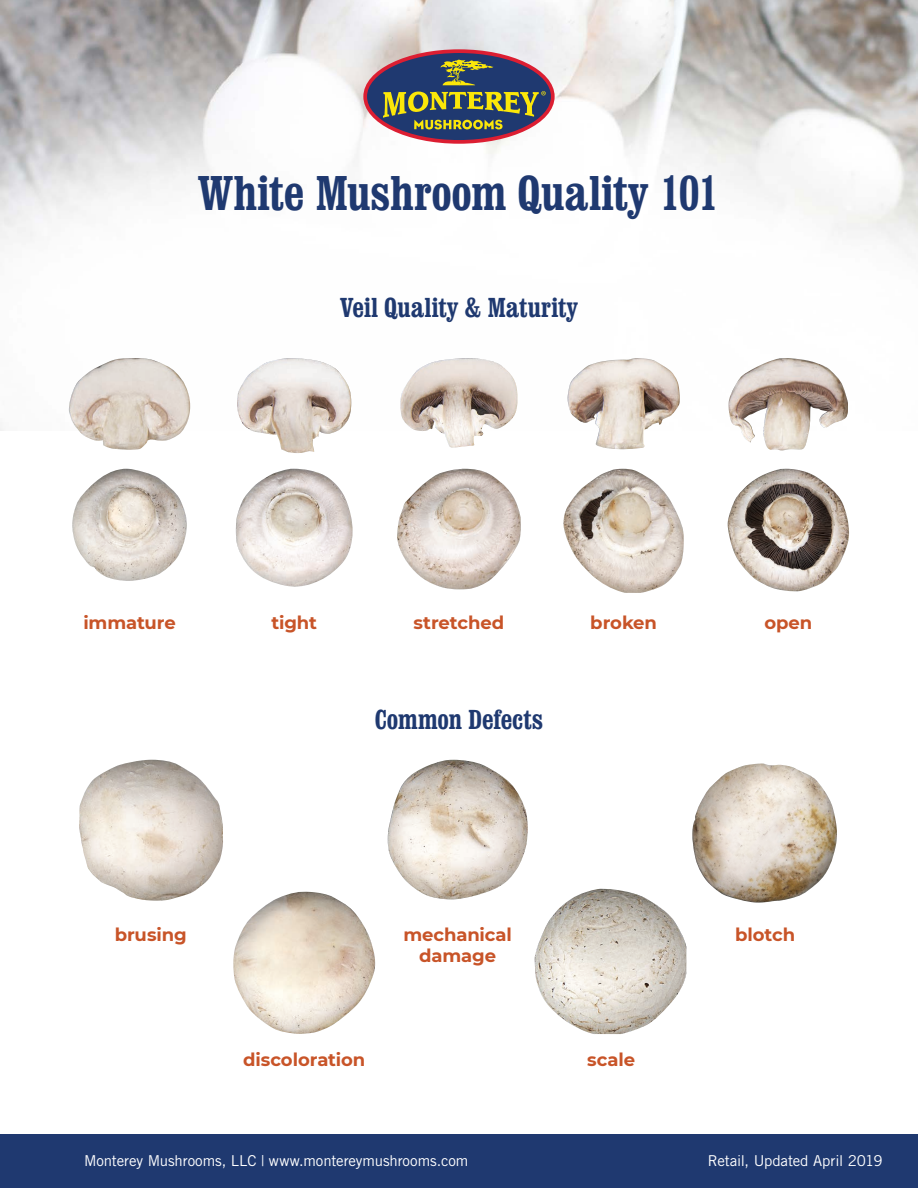
<style>
.page{position:relative;width:918px;height:1188px;background:#fff}
.page>*{position:absolute;margin:0;border:0;box-sizing:border-box;transform-origin:0 0}
.t1{font:700 condensed 48px "Clarendon BT";color:#1f3970}
.t2{font:700 condensed 27px "Clarendon BT";color:#1f3970}
.t3{font:700 18px/21px "Montserrat";letter-spacing:-.005em;color:#c85428;text-align:center}
.t4{font:15px "Trade Gothic LT Std";letter-spacing:-.005em;color:#fff}
</style>
<div class="page">
<img style="left:0;top:0;width:918px;height:430px">
<img style="left:237px;top:358px;width:114px;height:95px">
<img style="left:236px;top:469px;width:117px;height:118px">
<img style="left:568px;top:358px;width:112px;height:91px">
<img style="left:564px;top:469px;width:120px;height:124px">
<img style="left:729px;top:358px;width:119px;height:93px">
<img style="left:728px;top:469px;width:121px;height:122px">
<img style="left:69px;top:358px;width:121px;height:92px">
<img style="left:72px;top:469px;width:115px;height:112px">
<img style="left:397px;top:469px;width:124px;height:120px">
<img style="left:399px;top:358px;width:119px;height:90px">
<img style="left:388px;top:760px;width:140px;height:139px">
<img style="left:692px;top:763px;width:145px;height:140px">
<img style="left:233px;top:892px;width:142px;height:142px">
<img style="left:535px;top:889px;width:151px;height:145px">
<img style="left:79px;top:760px;width:144px;height:141px">
<div style="left:0;top:1134px;width:918px;height:54px;background:#1f3970"></div>
<div style="left:365px;top:51px;width:188px;height:91px;background:#1f3970;border-radius:50%"></div>
<div style="left:363px;top:49px;width:192px;height:95px;border:4px solid #dc1e32;border-radius:50%"></div>
<svg style="left:440px;top:59px;width:53px;height:26px"></svg>
<svg style="left:383px;top:91px;width:163px;height:38px"></svg>
<p class="t1" style="left:198px;top:164px;width:523px">White Mushroom Quality 101</p>
<p class="t2" style="left:340px;top:290px;width:239px">Veil Quality &amp; Maturity</p>
<p class="t3" style="left:83px;top:611px;width:94px">immature</p>
<p class="t3" style="left:272px;top:611px;width:47px">tight</p>
<p class="t3" style="left:414px;top:611px;width:92px">stretched</p>
<p class="t3" style="left:590px;top:611px;width:68px">broken</p>
<p class="t3" style="left:764px;top:611px;width:49px">open</p>
<p class="t2" style="left:375px;top:702px;width:170px">Common Defects</p>
<p class="t3" style="left:115px;top:923px;width:73px">brusing</p>
<p class="t3" style="left:403px;top:923px;width:110px">mechanical damage</p>
<p class="t3" style="left:735px;top:923px;width:62px">blotch</p>
<p class="t3" style="left:243px;top:1048px;width:124px">discoloration</p>
<p class="t3" style="left:587px;top:1048px;width:49px">scale</p>
<p class="t4" style="left:84px;top:1152px;width:386px">Monterey Mushrooms, LLC | www.montereymushrooms.com</p>
<p class="t4" style="left:708px;top:1152px;width:176px">Retail, Updated April 2019</p>
</div>
